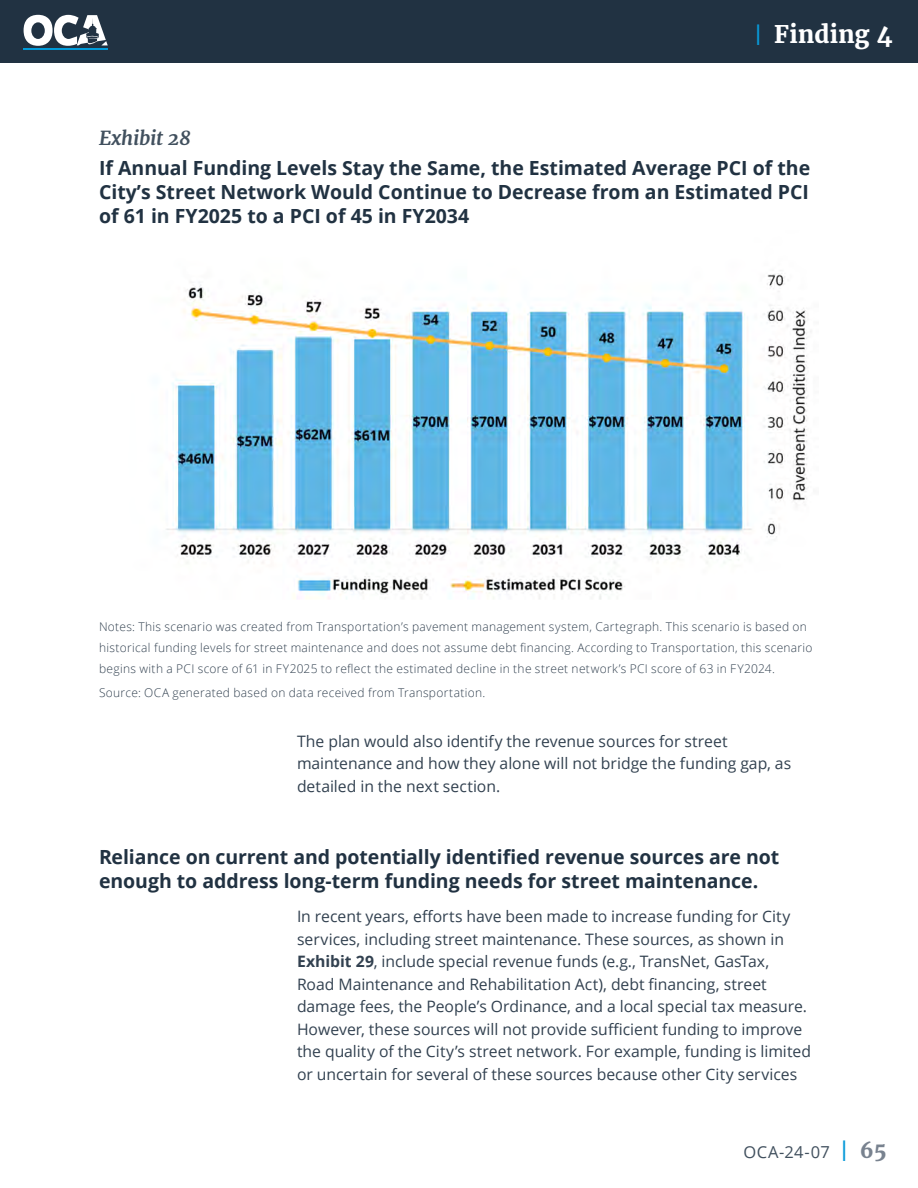
<style>
.page{position:relative;width:918px;height:1188px;background:#fff}
.page>*{position:absolute;margin:0;border:0;box-sizing:border-box;transform-origin:0 0}
.t1{font:700 24px "Merriweather";color:#fff}
.Exhibit_Title{font:700 19.5px/24px "Open Sans";color:#213242;text-align:justify}
.Exhibit_Number{font:italic 700 19.5px "Merriweather";letter-spacing:-.01em;color:#41505e}
.t2{font:16.5px "Open Sans";letter-spacing:.02em;color:#41505e}
.Body{font:15.75px/22.5px "Open Sans";color:#324150}
.Exhibit_Footnote{font:300 12px/21px "Open Sans";letter-spacing:.025em;color:#324150}
.Exhibit_Source{font:300 12px "Open Sans";letter-spacing:.025em;color:#324150}
.s1{font-weight:400;font-size:21px;color:#089ad9}
.s2{font-weight:700}
.s3{font-family:"Merriweather";font-size:21px;color:#089ad9}
.s4{font-family:"Merriweather";font-weight:700;font-size:21px;color:#78828f}
</style>
<div class="page">
<div style="left:0;top:0;width:918px;height:63px;background:#213242"></div>
<hr style="left:24px;top:48px;width:84px;height:2px;background:#009bda">
<svg style="left:24px;top:15px;width:84px;height:31px"></svg>
<img style="left:166px;top:274px;width:645px;height:326px">
<h1 class="t1" style="left:754px;top:18px;width:141px"><span class="s1">|</span> Finding 4</h1>
<p class="Exhibit_Number" style="left:99px;top:125px;width:93px">Exhibit 28</p>
<p class="Exhibit_Title" style="left:99px;top:156px;width:713px">If Annual Funding Levels Stay the Same, the Estimated Average PCI of the City’s Street Network Would Continue to Decrease from an Estimated PCI of 61 in FY2025 to a PCI of 45 in FY2034</p>
<p class="Exhibit_Footnote" style="left:99px;top:616px;width:715px">Notes: This scenario was created from Transportation’s pavement management system, Cartegraph. This scenario is based on historical funding levels for street maintenance and does not assume debt financing. According to Transportation, this scenario begins with a PCI score of 61 in FY2025 to reflect the estimated decline in the street network’s PCI score of 63 in FY2024.</p>
<p class="Exhibit_Source" style="left:99px;top:685px;width:388px">Source: OCA generated based on data received from Transportation.</p>
<p class="Body" style="left:297px;top:729px;width:496px">The plan would also identify the revenue sources for street maintenance and how they alone will not bridge the funding gap, as detailed in the next section.</p>
<h3 class="Exhibit_Title" style="left:99px;top:844px;width:682px">Reliance on current and potentially identified revenue sources are not enough to address long-term funding needs for street maintenance.</h3>
<p class="Body" style="left:297px;top:905px;width:516px">In recent years, efforts have been made to increase funding for City services, including street maintenance. These sources, as shown in <span class="s2">Exhibit 29</span>, include special revenue funds (e.g., TransNet, GasTax,<br>Road Maintenance and Rehabilitation Act), debt financing, street damage fees, the People’s Ordinance, and a local special tax measure.<br>However, these sources will not provide sufficient funding to improve the quality of the City’s street network. For example, funding is limited or uncertain for several of these sources because other City services</p>
<p class="t2" style="left:744px;top:1140px;width:145px">OCA-24-07 <span class="s3">|</span> <span class="s4">65</span></p>
</div>
